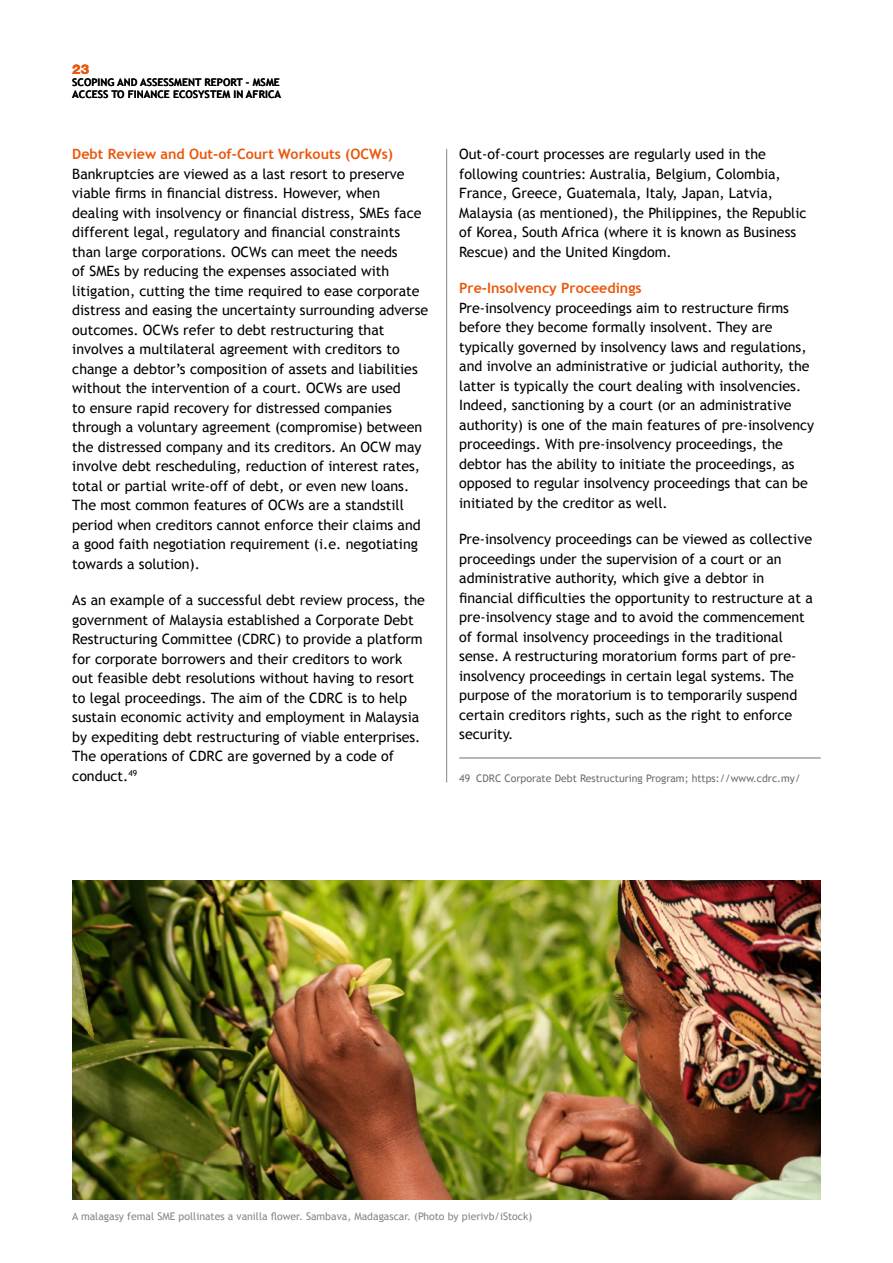
<style>
.page{position:relative;width:893px;height:1263px;background:#fff}
.page>*{position:absolute;margin:0;border:0;box-sizing:border-box;transform-origin:0 0}
.t1{font:14.25px/19.5px "Trebuchet MS";color:#000}
.t2{font:700 14.25px "Trebuchet MS";color:#ea580c}
.t3{font:800 13.5px "Helvetica Neue";color:#ea580c}
.t4{font:10.5px "Trebuchet MS";color:#878686}
.t5{font:700 10.5px/12px "Trebuchet MS";color:#000}
.t6{font:10.5px "Trebuchet MS";color:#706f6f}
</style>
<div class="page">
<hr style="left:446px;top:149px;width:1px;height:633px;background:#878787">
<img style="left:72px;top:880px;width:749px;height:319px">
<hr style="left:459px;top:758px;width:362px;height:1px;background:#706f6f">
<p class="t3" style="left:72px;top:61px;width:19px">23</p>
<p class="t5" style="left:72px;top:76px;width:210px">SCOPING AND ASSESSMENT REPORT – MSME<br>ACCESS TO FINANCE ECOSYSTEM IN AFRICA</p>
<p class="t2" style="left:72px;top:145px;width:322px">Debt Review and Out-of-Court Workouts (OCWs)</p>
<p class="t1" style="left:72px;top:164px;width:357px">Bankruptcies are viewed as a last resort to preserve viable firms in financial distress. However, when dealing with insolvency or financial distress, SMEs face different legal, regulatory and financial constraints than large corporations. OCWs can meet the needs<br>of SMEs by reducing the expenses associated with litigation, cutting the time required to ease corporate distress and easing the uncertainty surrounding adverse outcomes. OCWs refer to debt restructuring that involves a multilateral agreement with creditors to change a debtor’s composition of assets and liabilities without the intervention of a court. OCWs are used<br>to ensure rapid recovery for distressed companies through a voluntary agreement (compromise) between the distressed company and its creditors. An OCW may involve debt rescheduling, reduction of interest rates, total or partial write-off of debt, or even new loans.<br>The most common features of OCWs are a standstill period when creditors cannot enforce their claims and a good faith negotiation requirement (i.e. negotiating towards a solution).</p>
<p class="t1" style="left:72px;top:590px;width:354px">As an example of a successful debt review process, the government of Malaysia established a Corporate Debt Restructuring Committee (CDRC) to provide a platform for corporate borrowers and their creditors to work out feasible debt resolutions without having to resort to legal proceedings. The aim of the CDRC is to help sustain economic activity and employment in Malaysia by expediting debt restructuring of viable enterprises.<br>The operations of CDRC are governed by a code of conduct.<sup>49</sup></p>
<p class="t1" style="left:459px;top:145px;width:349px">Out-of-court processes are regularly used in the following countries: Australia, Belgium, Colombia, France, Greece, Guatemala, Italy, Japan, Latvia, Malaysia (as mentioned), the Philippines, the Republic of Korea, South Africa (where it is known as Business Rescue) and the United Kingdom.</p>
<p class="t2" style="left:459px;top:279px;width:184px">Pre-Insolvency Proceedings</p>
<p class="t1" style="left:459px;top:298px;width:356px">Pre-insolvency proceedings aim to restructure firms before they become formally insolvent. They are typically governed by insolvency laws and regulations, and involve an administrative or judicial authority, the latter is typically the court dealing with insolvencies.<br>Indeed, sanctioning by a court (or an administrative authority) is one of the main features of pre-insolvency proceedings. With pre-insolvency proceedings, the debtor has the ability to initiate the proceedings, as opposed to regular insolvency proceedings that can be initiated by the creditor as well.</p>
<p class="t1" style="left:459px;top:530px;width:355px">Pre-insolvency proceedings can be viewed as collective proceedings under the supervision of a court or an administrative authority, which give a debtor in financial difficulties the opportunity to restructure at a pre-insolvency stage and to avoid the commencement of formal insolvency proceedings in the traditional sense. A restructuring moratorium forms part of pre&shy;insolvency proceedings in certain legal systems. The purpose of the moratorium is to temporarily suspend certain creditors rights, such as the right to enforce security.</p>
<p class="t6" style="left:459px;top:772px;width:343px">49 CDRC Corporate Debt Restructuring Program; https://www.cdrc.my/</p>
<p class="t4" style="left:72px;top:1210px;width:461px">A malagasy femal SME pollinates a vanilla flower. Sambava, Madagascar. (Photo by pierivb/iStock)</p>
</div>
